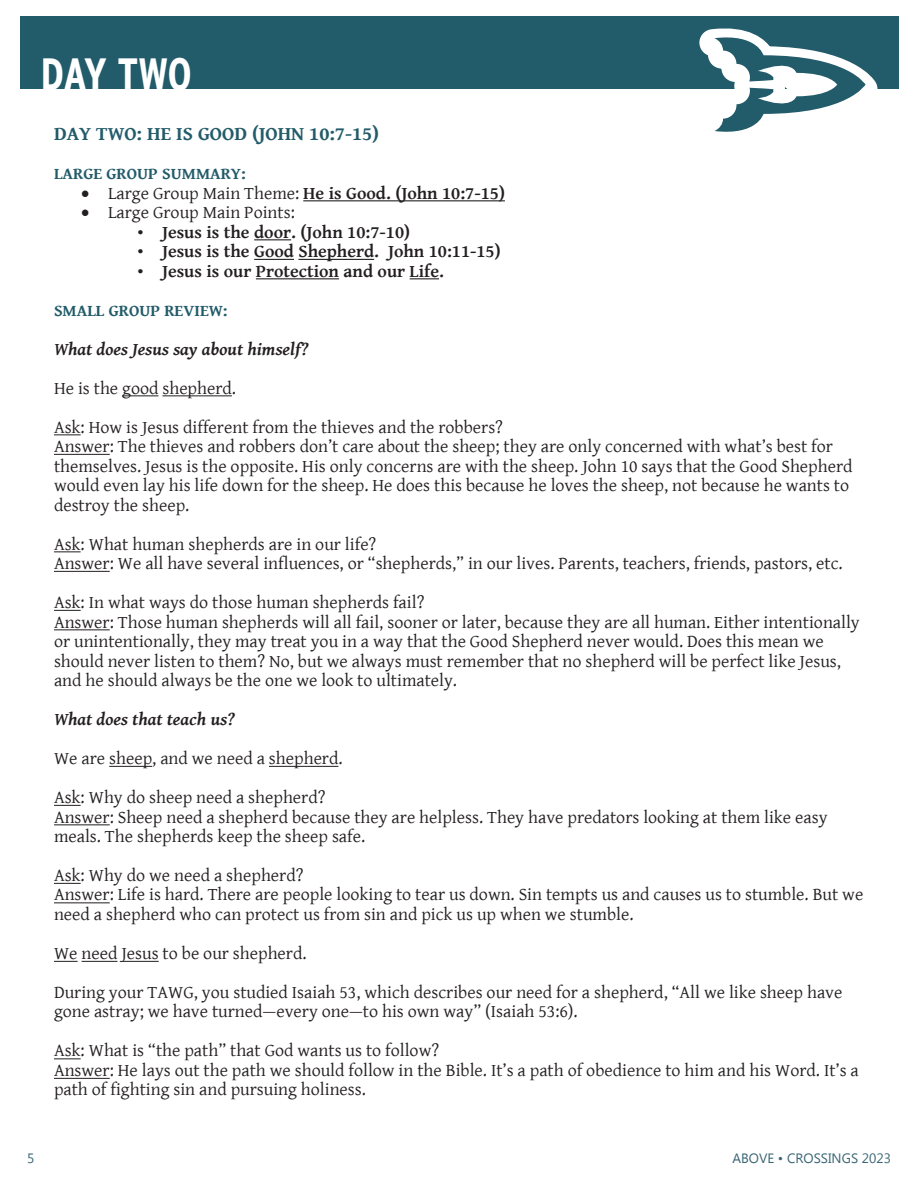
<style>
.page{position:relative;width:918px;height:1188px;background:#fff}
.page>*{position:absolute;margin:0;border:0;box-sizing:border-box;transform-origin:0 0}
.t1{font:700 condensed 45px "Interstate";letter-spacing:-.02em;color:#fff}
.t2{font:700 19.5px "Gentium Book Basic";color:#225b69}
.t3{font:18px/19.5px "Gentium Basic";color:#231f20}
.t4{font:700 18px "Gentium Basic";color:#231f20}
.t5{font:italic 700 18px "Gentium Basic";color:#231f20}
.t6{font:700 16.5px "Gentium Book Basic";color:#225b69}
.t7{font:13.5px "Microsoft Tai Le";color:#396573}
.s1{font-weight:400}
.s2{font-family:"Courier New";font-weight:400}
</style>
<div class="page">
<hr style="left:303px;top:200px;width:202px;height:1px;background:#0b0c0b">
<hr style="left:254px;top:239px;width:37px;height:1px;background:#0b0c0b">
<hr style="left:254px;top:259px;width:40px;height:1px;background:#0b0c0b">
<hr style="left:298px;top:259px;width:76px;height:1px;background:#0b0c0b">
<hr style="left:256px;top:278px;width:83px;height:1px;background:#0b0c0b">
<svg style="left:410px;top:278px;width:29px;height:1px"></svg>
<hr style="left:122px;top:395px;width:36px;height:1px;background:#231f20">
<hr style="left:162px;top:395px;width:70px;height:1px;background:#231f20">
<svg style="left:54px;top:434px;width:27px;height:1px"></svg>
<hr style="left:54px;top:454px;width:56px;height:1px;background:#231f20">
<svg style="left:54px;top:551px;width:27px;height:1px"></svg>
<hr style="left:54px;top:571px;width:56px;height:1px;background:#231f20">
<svg style="left:54px;top:610px;width:27px;height:1px"></svg>
<hr style="left:54px;top:629px;width:56px;height:1px;background:#231f20">
<hr style="left:109px;top:766px;width:43px;height:1px;background:#231f20">
<hr style="left:269px;top:766px;width:69px;height:1px;background:#231f20">
<svg style="left:54px;top:805px;width:27px;height:1px"></svg>
<hr style="left:54px;top:824px;width:56px;height:1px;background:#231f20">
<svg style="left:54px;top:883px;width:27px;height:1px"></svg>
<hr style="left:54px;top:902px;width:56px;height:1px;background:#231f20">
<svg style="left:54px;top:961px;width:24px;height:1px"></svg>
<hr style="left:82px;top:961px;width:36px;height:1px;background:#231f20">
<hr style="left:121px;top:961px;width:38px;height:1px;background:#231f20">
<svg style="left:54px;top:1058px;width:27px;height:1px"></svg>
<hr style="left:54px;top:1078px;width:56px;height:1px;background:#231f20">
<div style="left:20px;top:16px;width:878px;height:73px;background:#225b69"></div>
<svg style="left:706px;top:32px;width:165px;height:100px"></svg>
<h1 class="t1" style="left:40px;top:49px;width:153px">DAY TWO</h1>
<p class="t2" style="left:54px;top:119px;width:326px">DAY TWO: HE IS GOOD (JOHN 10:7-15)</p>
<p class="t6" style="left:54px;top:161px;width:193px">LARGE GROUP SUMMARY:</p>
<p class="t4" style="left:81px;top:179px;width:425px">• <span class="s1">Large Group Main Theme:</span> He is Good. (John 10:7-15)</p>
<p class="t3" style="left:81px;top:202px;width:215px">• Large Group Main Points:</p>
<p class="t4" style="left:135px;top:218px;width:277px"><span class="s2">•</span> Jesus is the door. (John 10:7-10)</p>
<p class="t4" style="left:135px;top:238px;width:367px"><span class="s2">•</span> Jesus is the Good Shepherd. John 10:11-15)</p>
<p class="t4" style="left:135px;top:257px;width:310px"><span class="s2">•</span> Jesus is our Protection and our Life.</p>
<p class="t6" style="left:54px;top:298px;width:175px">SMALL GROUP REVIEW:</p>
<p class="t5" style="left:54px;top:335px;width:256px">What does Jesus say about himself?</p>
<p class="t3" style="left:54px;top:368px;width:451px;line-height:39px">He is the good shepherd.<br>Ask: How is Jesus different from the thieves and the robbers?</p>
<p class="t3" style="left:54px;top:436px;width:800px">Answer: The thieves and robbers don’t care about the sheep; they are only concerned with what’s best for themselves. Jesus is the opposite. His only concerns are with the sheep. John 10 says that the Good Shepherd would even lay his life down for the sheep. He does this because he loves the sheep, not because he wants to destroy the sheep.</p>
<p class="t3" style="left:54px;top:534px;width:790px">Ask: What human shepherds are in our life?<br>Answer: We all have several influences, or “shepherds,” in our lives. Parents, teachers, friends, pastors, etc.</p>
<p class="t3" style="left:54px;top:592px;width:807px">Ask: In what ways do those human shepherds fail?<br>Answer: Those human shepherds will all fail, sooner or later, because they are all human. Either intentionally or unintentionally, they may treat you in a way that the Good Shepherd never would. Does this mean we should never listen to them? No, but we always must remember that no shepherd will be perfect like Jesus, and he should always be the one we look to ultimately.</p>
<p class="t5" style="left:54px;top:706px;width:182px">What does that teach us?</p>
<p class="t3" style="left:54px;top:738px;width:290px;line-height:39px">We are sheep, and we need a shepherd.<br>Ask: Why do sheep need a shepherd?</p>
<p class="t3" style="left:54px;top:806px;width:775px">Answer: Sheep need a shepherd because they are helpless. They have predators looking at them like easy meals. The shepherds keep the sheep safe.</p>
<p class="t3" style="left:54px;top:865px;width:811px">Ask: Why do we need a shepherd?<br>Answer: Life is hard. There are people looking to tear us down. Sin tempts us and causes us to stumble. But we need a shepherd who can protect us from sin and pick us up when we stumble.</p>
<p class="t3" style="left:54px;top:933px;width:790px;line-height:39px">We need Jesus to be our shepherd.<br>During your TAWG, you studied Isaiah 53, which describes our need for a shepherd, “All we like sheep have</p>
<p class="t3" style="left:54px;top:992px;width:525px;line-height:39px">gone astray; we have turned—every one—to his own way” (Isaiah 53:6).<br>Ask: What is “the path” that God wants us to follow?</p>
<p class="t3" style="left:54px;top:1060px;width:806px">Answer: He lays out the path we should follow in the Bible. It’s a path of obedience to him and his Word. It’s a path of fighting sin and pursuing holiness.</p>
<p class="t7" style="left:27px;top:1150px;width:9px">5</p>
<p class="t7" style="left:732px;top:1150px;width:160px">ABOVE • CROSSINGS 2023</p>
</div>
